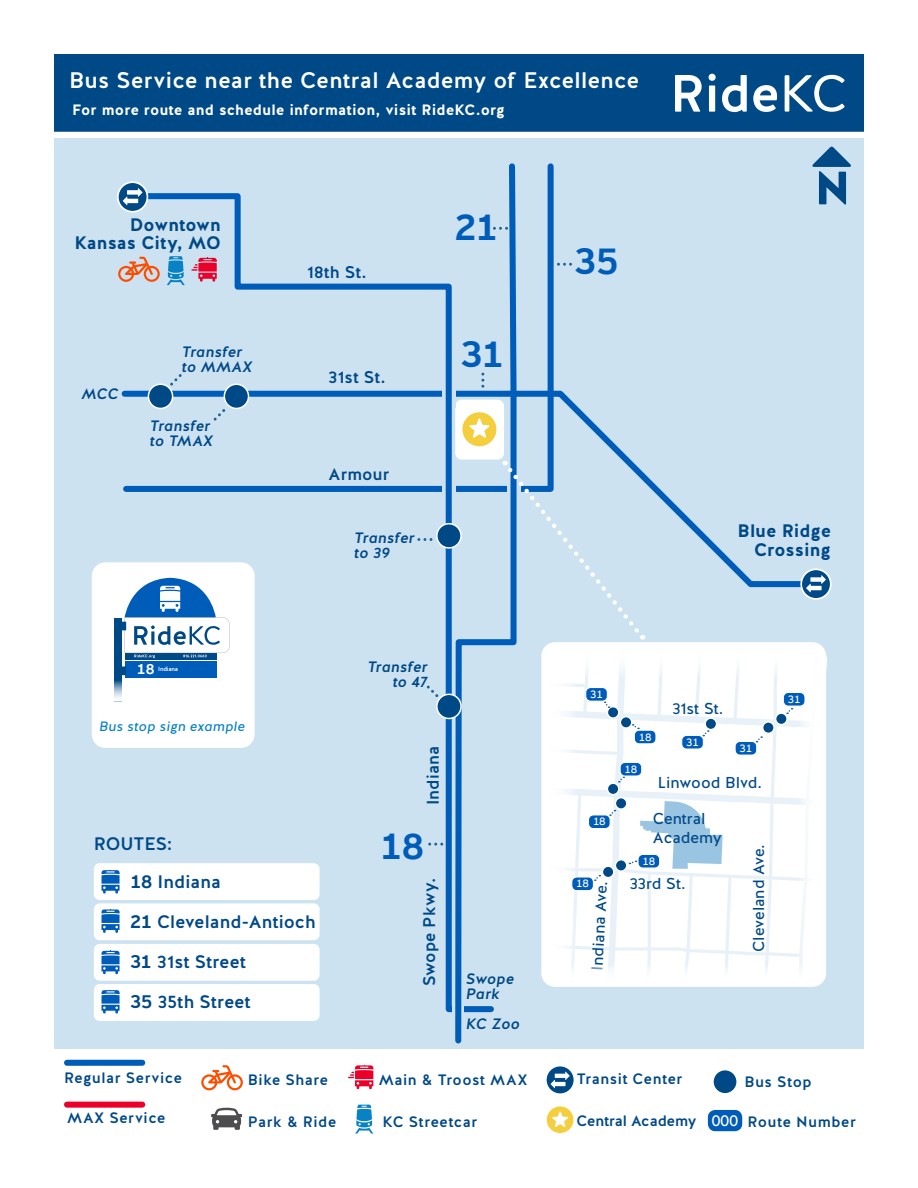
<style>
.page{position:relative;width:918px;height:1188px;background:#fff}
.page>*{position:absolute;margin:0;border:0;box-sizing:border-box;transform-origin:0 0}
.t1{font:700 36.15px "Interstate Mono";letter-spacing:-.025em;color:#005cb9}
.t2{font:500 22.5px "Halis GR";letter-spacing:.015em;color:#fff}
.t3{font:500 18.15px/37.3px "Halis GR";letter-spacing:.01em;color:#004987}
.t4{font:700 18.15px/18.1px "Halis GR";color:#004987;text-align:right}
.t5{font:500 16.95px "Halis GR";letter-spacing:.015em;color:#004987}
.t6{font:15.75px/18.9px "Halis GR";color:#004987}
.t7{font:500 15.15px "Halis GR";letter-spacing:.035em;color:#004987}
.t8{font:italic 500 15.15px/15.1px "Halis GR";letter-spacing:.01em;color:#004987}
.t9{font:500 15.15px "Halis GR";letter-spacing:-.005em;color:#004987}
.t10{font:15.15px "Interstate Mono";color:#fff}
.t11{font:700 15px "Halis GR";letter-spacing:.015em;color:#fff}
.t12{font:700 14.25px "Interstate Mono";color:#fff}
.t13{font:italic 13.5px "Halis GR";letter-spacing:.015em;color:#0782c5}
.t14{font:10.5px "Interstate Mono";letter-spacing:-.03em;color:#fff}
.t15{font:500 6px "Halis GR";letter-spacing:-.025em;color:#fff}
.s1{font-family:"Interstate Mono";font-weight:700}
</style>
<div class="page">
<div style="left:54px;top:54px;width:810px;height:78px;background:#004987"></div>
<svg style="left:675px;top:75px;width:27px;height:37px"></svg>
<svg style="left:709px;top:74px;width:7px;height:38px"></svg>
<svg style="left:722px;top:75px;width:25px;height:37px"></svg>
<svg style="left:753px;top:85px;width:24px;height:27px"></svg>
<svg style="left:785px;top:75px;width:60px;height:37px"></svg>
<div style="left:54px;top:138px;width:810px;height:910px;background:#cce2f0"></div>
<div style="left:541px;top:642px;width:285px;height:345px;background:#fff;border-radius:14px"></div>
<div style="left:92px;top:562px;width:163px;height:186px;background:#fff;border-radius:14px"></div>
<svg style="left:546px;top:1066px;width:28px;height:28px"></svg>
<div style="left:545px;top:1065px;width:30px;height:30px;border:2px solid #fff;border-radius:50%"></div>
<svg style="left:551px;top:1072px;width:19px;height:16px"></svg>
<svg style="left:211px;top:1107px;width:31px;height:23px"></svg>
<svg style="left:355px;top:1105px;width:18px;height:29px"></svg>
<svg style="left:348px;top:1065px;width:25px;height:25px"></svg>
<svg style="left:201px;top:1065px;width:42px;height:25px"></svg>
<div style="left:67px;top:1060px;width:75px;height:6px;background:#005cb9"></div>
<div style="left:547px;top:1106px;width:26px;height:27px;background:#f5ce3e;border-radius:50%"></div>
<svg style="left:552px;top:1112px;width:16px;height:15px"></svg>
<div style="left:67px;top:1102px;width:75px;height:6px;background:#ea0029"></div>
<div style="left:707px;top:1109px;width:36px;height:23px;background:#005cb9;border-radius:8px"></div>
<div style="left:707px;top:1109px;width:36px;height:23px;border:1px solid #fff;border-radius:8px"></div>
<div style="left:713px;top:1070px;width:24px;height:24px;background:#004987;border-radius:50%"></div>
<div style="left:712px;top:1069px;width:26px;height:26px;border:2px solid #fff;border-radius:50%"></div>
<svg style="left:119px;top:390px;width:689px;height:198px"></svg>
<svg style="left:118px;top:261px;width:14px;height:21px"></svg>
<svg style="left:801px;top:569px;width:30px;height:30px"></svg>
<div style="left:800px;top:568px;width:32px;height:32px;border:2px solid #fff;border-radius:50%"></div>
<svg style="left:806px;top:575px;width:20px;height:17px"></svg>
<div style="left:94px;top:863px;width:226px;height:37px;background:#fff;border-radius:6px"></div>
<div style="left:94px;top:903px;width:226px;height:37px;background:#fff;border-radius:6px"></div>
<svg style="left:102px;top:870px;width:18px;height:24px"></svg>
<svg style="left:102px;top:909px;width:18px;height:24px"></svg>
<div style="left:126px;top:486px;width:316px;height:6px;background:#005cb9"></div>
<svg style="left:132px;top:191px;width:320px;height:822px"></svg>
<svg style="left:452px;top:390px;width:65px;height:654px"></svg>
<div style="left:437px;top:694px;width:24px;height:24px;background:#004987;border-radius:50%"></div>
<div style="left:436px;top:694px;width:26px;height:25px;border:2px solid #fff;border-radius:50%"></div>
<div style="left:437px;top:524px;width:24px;height:24px;background:#004987;border-radius:50%"></div>
<div style="left:436px;top:523px;width:26px;height:26px;border:2px solid #fff;border-radius:50%"></div>
<div style="left:94px;top:944px;width:226px;height:37px;background:#fff;border-radius:6px"></div>
<div style="left:94px;top:984px;width:226px;height:37px;background:#fff;border-radius:6px"></div>
<svg style="left:102px;top:951px;width:18px;height:24px"></svg>
<svg style="left:102px;top:990px;width:18px;height:24px"></svg>
<svg style="left:469px;top:163px;width:177px;height:477px"></svg>
<svg style="left:118px;top:182px;width:29px;height:30px"></svg>
<div style="left:117px;top:181px;width:31px;height:32px;border:2px solid #fff;border-radius:50%"></div>
<svg style="left:123px;top:188px;width:19px;height:17px"></svg>
<svg style="left:812px;top:147px;width:39px;height:58px"></svg>
<svg style="left:567px;top:668px;width:238px;height:302px"></svg>
<div style="left:634px;top:730px;width:22px;height:14px;background:#005cb9;border-radius:5px"></div>
<div style="left:634px;top:730px;width:22px;height:14px;border:1px solid #fff;border-radius:5px"></div>
<div style="left:125px;top:653px;width:92px;height:6px;background:#004987"></div>
<svg style="left:124px;top:578px;width:106px;height:80px"></svg>
<div style="left:125px;top:661px;width:92px;height:16px;background:#005cb9"></div>
<div style="left:114px;top:618px;width:8px;height:83px;background:#004987"></div>
<div style="left:117px;top:622px;width:9px;height:8px;background:#004987"></div>
<div style="left:117px;top:666px;width:9px;height:9px;background:#004987"></div>
<svg style="left:114px;top:681px;width:8px;height:21px"></svg>
<h2 class="t2" style="left:69px;top:65px;width:572px">Bus Service near the Central Academy of Excellence</h2>
<p class="t11" style="left:72px;top:101px;width:435px">For more route and schedule information, visit RideKC.org</p>
<p class="t4" style="left:74px;top:216px;width:148px">Downtown<br>Kansas City, MO</p>
<p class="t8" style="left:81px;top:387px;width:39px">MCC</p>
<p class="t8" style="left:182px;top:344px;width:72px">Transfer to MMAX</p>
<p class="t8" style="left:150px;top:418px;width:64px">Transfer to TMAX</p>
<p class="t5" style="left:307px;top:261px;width:61px">18th St.</p>
<p class="t5" style="left:329px;top:366px;width:59px">31st St.</p>
<p class="t5" style="left:329px;top:463px;width:62px">Armour</p>
<p class="t8" style="left:354px;top:531px;width:62px">Transfer to 39</p>
<h1 class="t1" style="left:454px;top:207px;width:45px">21</h1>
<h1 class="t1" style="left:461px;top:334px;width:45px">31</h1>
<p class="t12" style="left:137px;top:661px;width:19px">18</p>
<p class="t15" style="left:158px;top:665px;width:22px">Indiana</p>
<p class="t13" style="left:99px;top:717px;width:147px">Bus stop sign example</p>
<p class="t3" style="left:130px;top:826px;width:92px;text-indent:-36px">ROUTES:<br><span class="s1">18</span> Indiana</p>
<p class="t3" style="left:130px;top:903px;width:187px"><span class="s1">21</span> Cleveland-Antioch</p>
<p class="t3" style="left:130px;top:943px;width:117px"><span class="s1">31</span> 31st Street</p>
<p class="t3" style="left:130px;top:984px;width:122px"><span class="s1">35</span> 35th Street</p>
<p class="t8" style="left:367px;top:659px;width:62px;text-align:right">Transfer to 47</p>
<p class="t5" style="left:422px;top:805px;width:61px;rotate:-90deg">Indiana</p>
<h1 class="t1" style="left:380px;top:826px;width:46px">18</h1>
<p class="t5" style="left:418px;top:986px;width:110px;rotate:-90deg">Swope Pkwy.</p>
<p class="t8" style="left:466px;top:972px;width:50px">Swope<br>Park</p>
<p class="t8" style="left:466px;top:1017px;width:55px">KC Zoo</p>
<h1 class="t1" style="left:574px;top:241px;width:46px">35</h1>
<p class="t4" style="left:738px;top:522px;width:95px">Blue Ridge<br>Crossing</p>
<p class="t14" style="left:590px;top:688px;width:14px">31</p>
<p class="t6" style="left:672px;top:699px;width:52px">31st St.</p>
<p class="t14" style="left:788px;top:693px;width:14px">31</p>
<p class="t14" style="left:639px;top:731px;width:14px">18</p>
<p class="t14" style="left:686px;top:736px;width:14px">31</p>
<p class="t14" style="left:740px;top:742px;width:14px">31</p>
<p class="t14" style="left:625px;top:763px;width:14px">18</p>
<p class="t6" style="left:658px;top:774px;width:106px">Linwood Blvd.</p>
<p class="t14" style="left:593px;top:816px;width:14px">18</p>
<p class="t6" style="left:653px;top:809px;width:71px">Central<br>Academy</p>
<p class="t14" style="left:643px;top:855px;width:14px">18</p>
<p class="t14" style="left:576px;top:878px;width:14px">18</p>
<p class="t6" style="left:588px;top:970px;width:91px;rotate:-87deg">Indiana Ave.</p>
<p class="t6" style="left:630px;top:875px;width:57px">33rd St.</p>
<p class="t6" style="left:749px;top:952px;width:110px;rotate:-90deg">Cleveland Ave.</p>
<p class="t7" style="left:64px;top:1068px;width:119px">Regular Service</p>
<p class="t7" style="left:248px;top:1070px;width:82px">Bike Share</p>
<p class="t7" style="left:379px;top:1070px;width:150px">Main &amp; Troost MAX</p>
<p class="t7" style="left:67px;top:1108px;width:100px">MAX Service</p>
<p class="t9" style="left:576px;top:1111px;width:122px">Central Academy</p>
<p class="t7" style="left:577px;top:1069px;width:107px">Transit Center</p>
<p class="t7" style="left:248px;top:1112px;width:90px">Park &amp; Ride</p>
<p class="t7" style="left:382px;top:1112px;width:97px">KC Streetcar</p>
<p class="t7" style="left:745px;top:1072px;width:69px">Bus Stop</p>
<p class="t10" style="left:711px;top:1112px;width:29px">000</p>
<p class="t7" style="left:748px;top:1112px;width:110px">Route Number</p>
</div>
